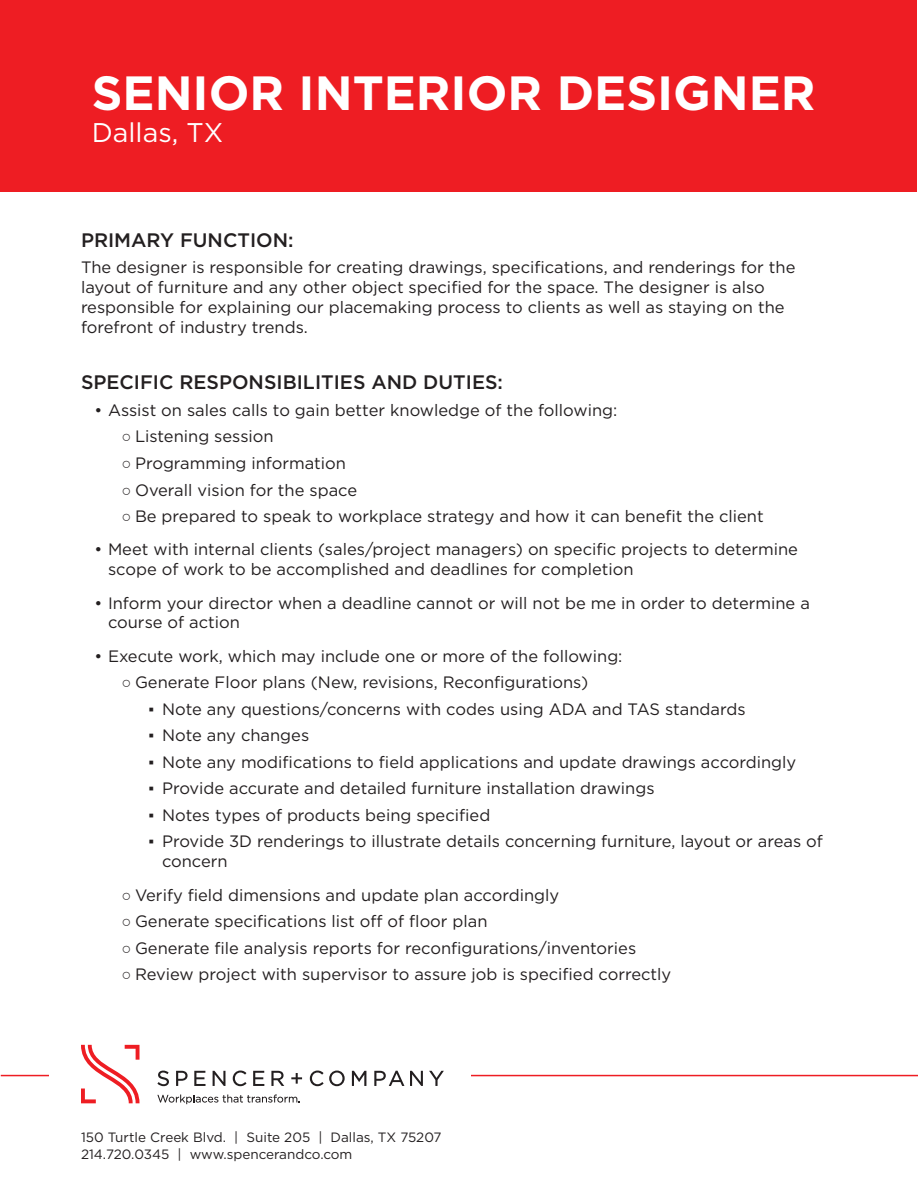
<style>
.page{position:relative;width:918px;height:1188px;background:#fff}
.page>*{position:absolute;margin:0;border:0;box-sizing:border-box;transform-origin:0 0}
.t1{font:700 48px "Gotham";color:#fff}
.t2{font:27px "Gotham";color:#fff}
.Header_black{font:500 19.5px "Gotham";color:#231f20}
.gotham_body_black{font:16.5px/19.8px "Gotham";color:#231f20}
.t3{font:13.5px "Gotham";color:#231f20}
.s1{font-family:"Arial"}
</style>
<div class="page">
<div style="left:1px;top:1px;width:916px;height:191px;background:#ee1d23"></div>
<hr style="left:1px;top:1075px;width:917px;height:1px;background:#ee1d23">
<div style="left:49px;top:1057px;width:422px;height:37px;background:#fff"></div>
<svg style="left:157px;top:1071px;width:12px;height:15px"></svg>
<svg style="left:176px;top:1071px;width:12px;height:15px"></svg>
<svg style="left:194px;top:1071px;width:12px;height:15px"></svg>
<svg style="left:213px;top:1071px;width:12px;height:15px"></svg>
<svg style="left:233px;top:1071px;width:14px;height:15px"></svg>
<svg style="left:253px;top:1071px;width:11px;height:15px"></svg>
<svg style="left:271px;top:1071px;width:13px;height:15px"></svg>
<svg style="left:291px;top:1073px;width:11px;height:11px"></svg>
<svg style="left:310px;top:1071px;width:35px;height:15px"></svg>
<svg style="left:352px;top:1071px;width:14px;height:15px"></svg>
<svg style="left:374px;top:1071px;width:30px;height:15px"></svg>
<svg style="left:410px;top:1071px;width:13px;height:15px"></svg>
<svg style="left:429px;top:1071px;width:15px;height:15px"></svg>
<svg style="left:157px;top:1094px;width:143px;height:10px"></svg>
<svg style="left:81px;top:1045px;width:59px;height:58px"></svg>
<p class="t1" style="left:92px;top:61px;width:725px">SENIOR INTERIOR DESIGNER</p>
<p class="t2" style="left:92px;top:115px;width:133px">Dallas, TX</p>
<p class="Header_black" style="left:81px;top:227px;width:214px">PRIMARY FUNCTION:</p>
<p class="gotham_body_black" style="left:81px;top:257px;width:716px">The designer is responsible for creating drawings, specifications, and renderings for the layout of furniture and any other object specified for the space. The designer is also responsible for explaining our placemaking process to clients as well as staying on the forefront of industry trends.</p>
<p class="Header_black" style="left:81px;top:370px;width:424px">SPECIFIC RESPONSIBILITIES AND DUTIES:</p>
<p class="gotham_body_black" style="left:94px;top:400px;width:524px">• Assist on sales calls to gain better knowledge of the following:</p>
<p class="gotham_body_black" style="left:122px;top:426px;width:154px"><span class="s1">○</span> Listening session</p>
<p class="gotham_body_black" style="left:122px;top:453px;width:226px"><span class="s1">○</span> Programming information</p>
<p class="gotham_body_black" style="left:122px;top:479px;width:237px"><span class="s1">○</span> Overall vision for the space</p>
<p class="gotham_body_black" style="left:122px;top:506px;width:644px"><span class="s1">○</span> Be prepared to speak to workplace strategy and how it can benefit the client</p>
<p class="gotham_body_black" style="left:108px;top:539px;width:692px;text-indent:-14px">• Meet with internal clients (sales/project managers) on specific projects to determine scope of work to be accomplished and deadlines for completion</p>
<p class="gotham_body_black" style="left:108px;top:592px;width:703px;text-indent:-14px">• Inform your director when a deadline cannot or will not be me in order to determine a course of action</p>
<p class="gotham_body_black" style="left:94px;top:646px;width:530px">• Execute work, which may include one or more of the following:</p>
<p class="gotham_body_black" style="left:122px;top:672px;width:468px"><span class="s1">○</span> Generate Floor plans (New, revisions, Reconfigurations)</p>
<p class="gotham_body_black" style="left:148px;top:699px;width:599px"><span class="s1">▪</span> Note any questions/concerns with codes using ADA and TAS standards</p>
<p class="gotham_body_black" style="left:148px;top:725px;width:162px"><span class="s1">▪</span> Note any changes</p>
<p class="gotham_body_black" style="left:148px;top:752px;width:649px"><span class="s1">▪</span> Note any modifications to field applications and update drawings accordingly</p>
<p class="gotham_body_black" style="left:148px;top:778px;width:508px"><span class="s1">▪</span> Provide accurate and detailed furniture installation drawings</p>
<p class="gotham_body_black" style="left:148px;top:805px;width:343px"><span class="s1">▪</span> Notes types of products being specified</p>
<p class="gotham_body_black" style="left:162px;top:831px;width:663px;text-indent:-14px"><span class="s1">▪</span> Provide 3D renderings to illustrate details concerning furniture, layout or areas of concern</p>
<p class="gotham_body_black" style="left:122px;top:884px;width:439px"><span class="s1">○</span> Verify field dimensions and update plan accordingly</p>
<p class="gotham_body_black" style="left:122px;top:911px;width:368px"><span class="s1">○</span> Generate specifications list off of floor plan</p>
<p class="gotham_body_black" style="left:122px;top:938px;width:516px"><span class="s1">○</span> Generate file analysis reports for reconfigurations/inventories</p>
<p class="gotham_body_black" style="left:122px;top:964px;width:551px"><span class="s1">○</span> Review project with supervisor to assure job is specified correctly</p>
<p class="t3" style="left:81px;top:1129px;width:362px">150 Turtle Creek Blvd. | Suite 205 | Dallas, TX 75207</p>
<p class="t3" style="left:81px;top:1145px;width:273px">214.720.0345 | www.spencerandco.com</p>
</div>
